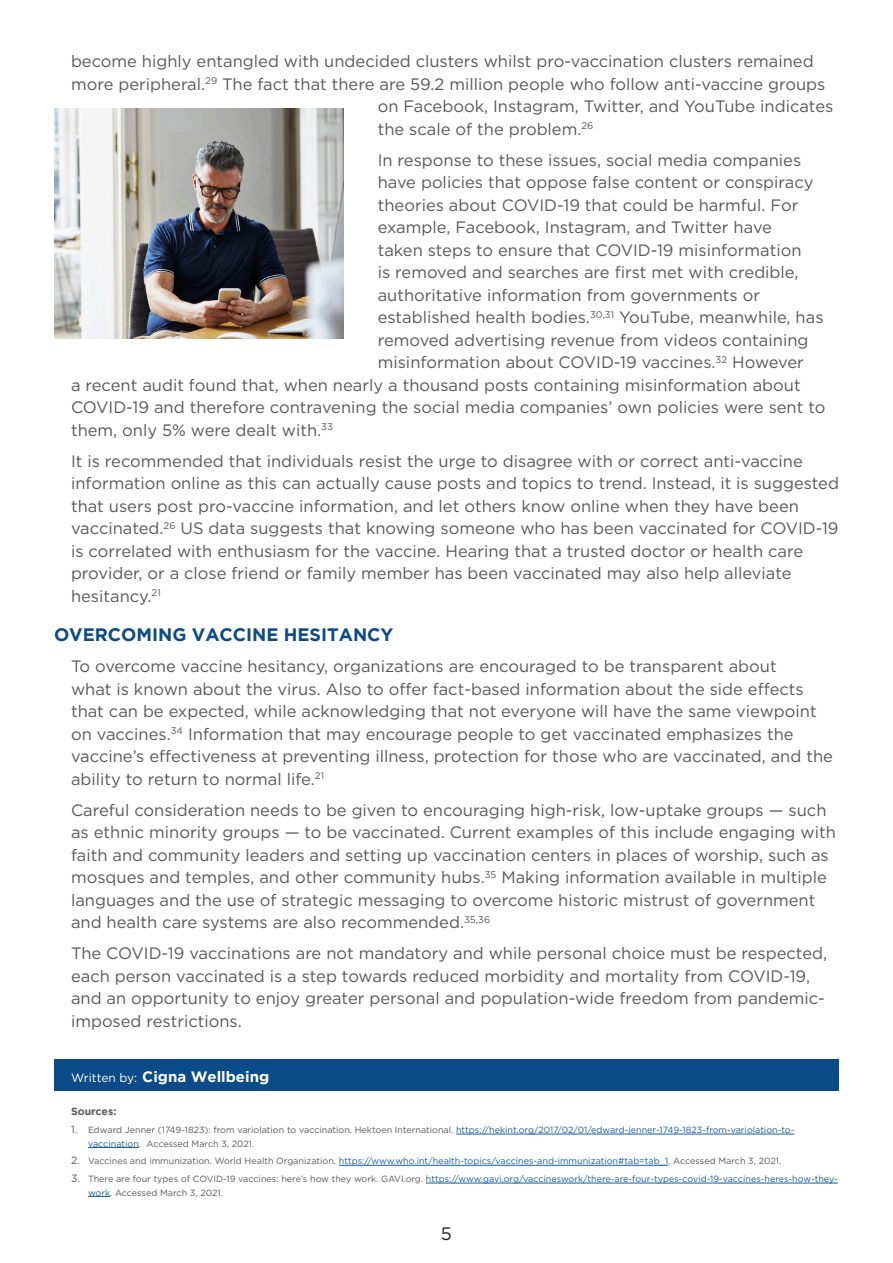
<style>
.page{position:relative;width:893px;height:1263px;background:#fff}
.page>*{position:absolute;margin:0;border:0;box-sizing:border-box;transform-origin:0 0}
.t1{font:700 18px "Gotham";color:#0b4b87}
.t2{font:18px "Gotham";color:#231f20}
.t3{font:16.5px/22.5px "Gotham";color:#57585a}
.t4{font:700 15px "Gotham";color:#fff}
.t5{font:700 10.5px "Gotham";color:#57585a}
.t6{font:9px/13.5px "Gotham";color:#57585a}
.t7{font:9px/13.5px "Gotham";color:#175d9e}
.s1{font-weight:400;font-size:12px}
.s2{font-size:10.5px}
.s3{color:#175d9e}
.s4{font-size:10.5px;color:#57585a}
.s5{color:#57585a}
</style>
<div class="page">
<hr style="left:456px;top:1134px;width:338px;height:1px;background:#175d9e">
<hr style="left:88px;top:1147px;width:51px;height:1px;background:#175d9e">
<hr style="left:339px;top:1165px;width:329px;height:1px;background:#175d9e">
<hr style="left:426px;top:1183px;width:412px;height:1px;background:#175d9e">
<svg style="left:88px;top:1196px;width:22px;height:1px"></svg>
<div style="left:54px;top:1059px;width:785px;height:32px;background:#0b4b87"></div>
<img style="left:54px;top:108px;width:290px;height:231px">
<p class="t3" style="left:71px;top:50px;width:744px">become highly entangled with undecided clusters whilst pro-vaccination clusters remained</p>
<p class="t3" style="left:71px;top:72px;width:756px">more peripheral.<sup>29</sup> The fact that there are 59.2 million people who follow anti-vaccine groups</p>
<p class="t3" style="left:378px;top:95px;width:457px">on Facebook, Instagram, Twitter, and YouTube indicates</p>
<p class="t3" style="left:378px;top:117px;width:217px">the scale of the problem.<sup>26</sup></p>
<p class="t3" style="left:378px;top:148px;width:425px">In response to these issues, social media companies</p>
<p class="t3" style="left:378px;top:171px;width:437px">have policies that oppose false content or conspiracy</p>
<p class="t3" style="left:378px;top:193px;width:422px">theories about COVID-19 that could be harmful. For</p>
<p class="t3" style="left:378px;top:216px;width:396px">example, Facebook, Instagram, and Twitter have</p>
<p class="t3" style="left:378px;top:238px;width:425px">taken steps to ensure that COVID-19 misinformation</p>
<p class="t3" style="left:378px;top:261px;width:422px">is removed and searches are first met with credible,</p>
<p class="t3" style="left:378px;top:283px;width:384px">authoritative information from governments or</p>
<p class="t3" style="left:378px;top:306px;width:447px">established health bodies.<sup>30,31</sup> YouTube, meanwhile, has</p>
<p class="t3" style="left:378px;top:328px;width:432px">removed advertising revenue from videos containing</p>
<p class="t3" style="left:378px;top:351px;width:428px">misinformation about COVID-19 vaccines.<sup>32</sup> However</p>
<p class="t3" style="left:71px;top:373px;width:731px">a recent audit found that, when nearly a thousand posts containing misinformation about</p>
<p class="t3" style="left:71px;top:396px;width:756px">COVID-19 and therefore contravening the social media companies’ own policies were sent to</p>
<p class="t3" style="left:71px;top:418px;width:263px">them, only 5% were dealt with.<sup>33</sup></p>
<p class="t3" style="left:71px;top:449px;width:769px">It is recommended that individuals resist the urge to disagree with or correct anti-vaccine information online as this can actually cause posts and topics to trend. Instead, it is suggested that users post pro-vaccine information, and let others know online when they have been vaccinated.<sup>26</sup> US data suggests that knowing someone who has been vaccinated for COVID-19 is correlated with enthusiasm for the vaccine. Hearing that a trusted doctor or health care provider, or a close friend or family member has been vaccinated may also help alleviate hesitancy.<sup>21</sup></p>
<p class="t1" style="left:54px;top:624px;width:341px">OVERCOMING VACCINE HESITANCY</p>
<p class="t3" style="left:71px;top:655px;width:763px">To overcome vaccine hesitancy, organizations are encouraged to be transparent about<br>what is known about the virus. Also to offer fact-based information about the side effects that can be expected, while acknowledging that not everyone will have the same viewpoint on vaccines.<sup>34</sup> Information that may encourage people to get vaccinated emphasizes the vaccine’s effectiveness at preventing illness, protection for those who are vaccinated, and the ability to return to normal life.<sup>21</sup></p>
<p class="t3" style="left:71px;top:798px;width:766px">Careful consideration needs to be given to encouraging high-risk, low-uptake groups — such as ethnic minority groups — to be vaccinated. Current examples of this include engaging with faith and community leaders and setting up vaccination centers in places of worship, such as mosques and temples, and other community hubs.<sup>35</sup> Making information available in multiple languages and the use of strategic messaging to overcome historic mistrust of government and health care systems are also recommended.<sup>35,36</sup></p>
<p class="t3" style="left:71px;top:942px;width:758px">The COVID-19 vaccinations are not mandatory and while personal choice must be respected, each person vaccinated is a step towards reduced morbidity and mortality from COVID-19, and an opportunity to enjoy greater personal and population-wide freedom from pandemic&shy;imposed restrictions.</p>
<p class="t4" style="left:71px;top:1068px;width:200px"><span class="s1">Written by:</span> Cigna Wellbeing</p>
<p class="t5" style="left:71px;top:1105px;width:47px">Sources:</p>
<p class="t6" style="left:88px;top:1123px;width:708px;text-indent:-17px"><span class="s2">1.</span> Edward Jenner (1749-1823): from variolation to vaccination. Hektoen International. <span class="s3">https://hekint.org/2017/02/01/edward-jenner-1749-1823-from-variolation-to&shy;vaccination</span>. Accessed March 3, 2021.</p>
<p class="t6" style="left:71px;top:1154px;width:712px"><span class="s2">2.</span> Vaccines and immunization. World Health Organization. <span class="s3">https://www.who.int/health-topics/vaccines-and-immunization#tab=tab_1</span>. Accessed March 3, 2021.</p>
<p class="t7" style="left:88px;top:1172px;width:751px;text-indent:-17px"><span class="s4">3.</span> <span class="s5">There are four types of COVID-19 vaccines: here’s how they work. GAVI.org.</span> https://www.gavi.org/vaccineswork/there-are-four-types-covid-19-vaccines-heres-how-they&shy;work<span class="s5">. Accessed March 3, 2021.</span></p>
<p class="t2" style="left:441px;top:1222px;width:13px">5</p>
</div>
